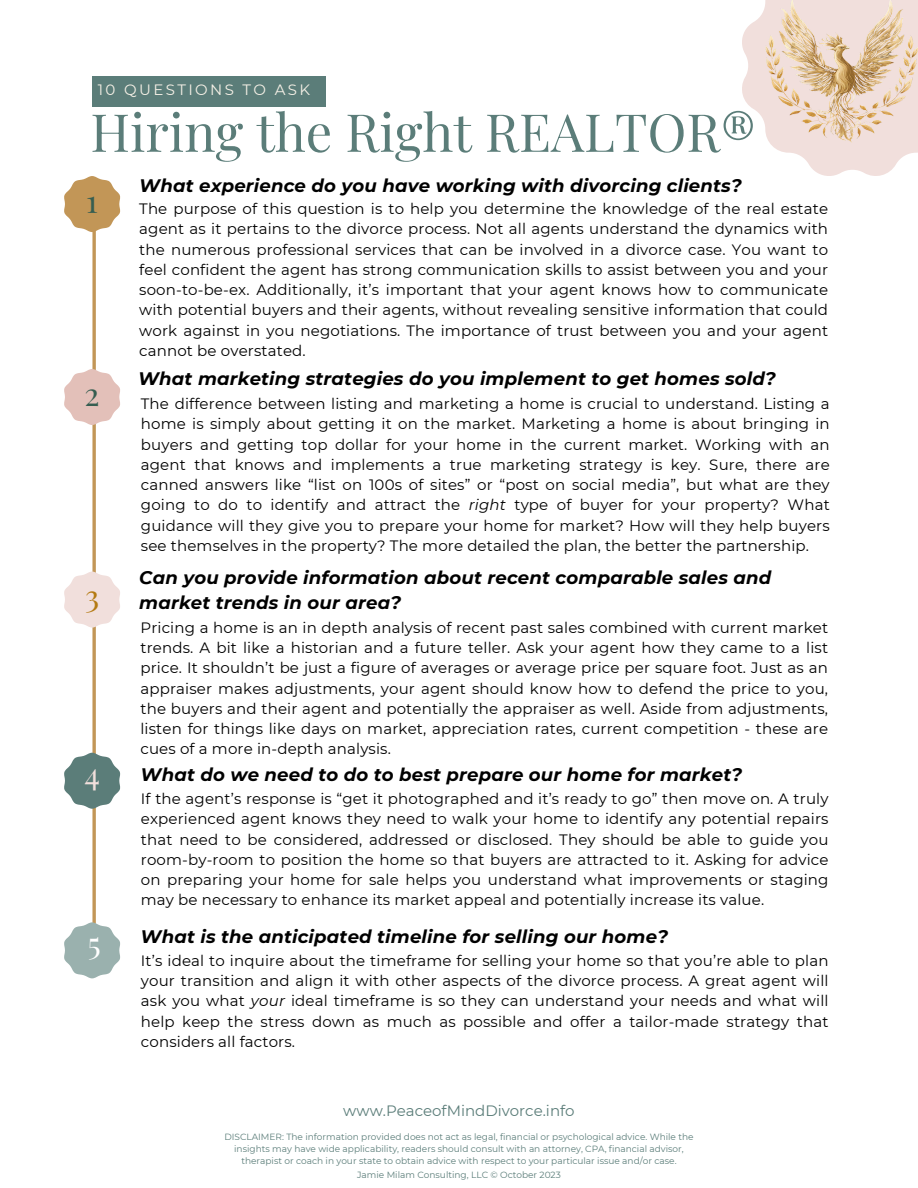
<style>
.page{position:relative;width:918px;height:1188px;background:#fff}
.page>*{position:absolute;margin:0;border:0;box-sizing:border-box;transform-origin:0 0}
.t1{font:52.5px "Playfair Display";color:#5b7d79}
.t2{font:31.5px "Playfair Display";color:#365e51}
.t3{font:31.5px "Playfair Display";color:#b47a11}
.t4{font:31.5px "Playfair Display";color:#f1dfdc}
.t5{font:31.5px "Playfair Display";color:#fff}
.t6{font:italic 700 18.15px/24.8px "Montserrat";letter-spacing:.01em;color:#000}
.t7{font:15px/20.2px "Montserrat";letter-spacing:.01em;color:#000;text-align:justify}
.t8{font:15px "Montserrat";color:#5b7d79}
.t9{font:15px "Montserrat";letter-spacing:.16em;color:#f5f0e6}
.t10{font:9px/12px "Montserrat";color:#5b7d79;text-align:center}
.s1{font-style:italic}
</style>
<div class="page">
<svg style="left:64px;top:176px;width:57px;height:56px"></svg>
<svg style="left:742px;top:22px;width:162px;height:154px"></svg>
<svg style="left:92px;top:221px;width:4px;height:701px;background:#cba570"></svg>
<img style="left:754px;top:0;width:164px;height:156px">
<svg style="left:64px;top:369px;width:56px;height:56px"></svg>
<svg style="left:64px;top:572px;width:56px;height:56px"></svg>
<svg style="left:64px;top:753px;width:57px;height:56px"></svg>
<svg style="left:64px;top:922px;width:56px;height:56px"></svg>
<div style="left:92px;top:76px;width:233px;height:30px;background:#5b7d79"></div>
<p class="t9" style="left:98px;top:81px;width:214px">10 QUESTIONS TO ASK</p>
<p class="t1" style="left:90px;top:95px;width:667px">Hiring the Right REALTOR®</p>
<p class="t2" style="left:86px;top:179px;width:13px">1</p>
<p class="t2" style="left:85px;top:372px;width:17px">2</p>
<p class="t3" style="left:85px;top:574px;width:16px">3</p>
<p class="t4" style="left:84px;top:752px;width:17px">4</p>
<p class="t5" style="left:88px;top:921px;width:15px">5</p>
<p class="t6" style="left:139px;top:173px;width:604px">What experience do you have working with divorcing clients?</p>
<p class="t7" style="left:139px;top:199px;width:690px">The purpose of this question is to help you determine the knowledge of the real estate agent as it pertains to the divorce process. Not all agents understand the dynamics with the numerous professional services that can be involved in a divorce case. You want to feel confident the agent has strong communication skills to assist between you and your soon-to-be-ex. Additionally, it’s important that your agent knows how to communicate with potential buyers and their agents, without revealing sensitive information that could work against in you negotiations. The importance of trust between you and your agent cannot be overstated.</p>
<p class="t6" style="left:138px;top:366px;width:639px">What marketing strategies do you implement to get homes sold?</p>
<p class="t7" style="left:141px;top:394px;width:690px">The difference between listing and marketing a home is crucial to understand. Listing a home is simply about getting it on the market. Marketing a home is about bringing in buyers and getting top dollar for your home in the current market. Working with an agent that knows and implements a true marketing strategy is key. Sure, there are canned answers like “list on 100s of sites” or “post on social media”, but what are they going to do to identify and attract the <span class="s1">right</span> type of buyer for your property? What guidance will they give you to prepare your home for market? How will they help buyers see themselves in the property? The more detailed the plan, the better the partnership.</p>
<p class="t6" style="left:139px;top:566px;width:634px">Can you provide information about recent comparable sales and market trends in our area?</p>
<p class="t7" style="left:140px;top:617px;width:689px">Pricing a home is an in depth analysis of recent past sales combined with current market trends. A bit like a historian and a future teller. Ask your agent how they came to a list price. It shouldn’t be just a figure of averages or average price per square foot. Just as an appraiser makes adjustments, your agent should know how to defend the price to you, the buyers and their agent and potentially the appraiser as well. Aside from adjustments, listen for things like days on market, appreciation rates, current competition - these are cues of a more in-depth analysis.</p>
<p class="t6" style="left:140px;top:762px;width:603px">What do we need to do to best prepare our home for market?</p>
<p class="t7" style="left:141px;top:789px;width:689px">If the agent’s response is “get it photographed and it’s ready to go” then move on. A truly experienced agent knows they need to walk your home to identify any potential repairs that need to be considered, addressed or disclosed. They should be able to guide you room-by-room to position the home so that buyers are attracted to it. Asking for advice on preparing your home for sale helps you understand what improvements or staging may be necessary to enhance its market appeal and potentially increase its value.</p>
<p class="t6" style="left:140px;top:924px;width:529px">What is the anticipated timeline for selling our home?</p>
<p class="t7" style="left:141px;top:950px;width:689px">It’s ideal to inquire about the timeframe for selling your home so that you’re able to plan your transition and align it with other aspects of the divorce process. A great agent will ask you what <span class="s1">your</span> ideal timeframe is so they can understand your needs and what will help keep the stress down as much as possible and offer a tailor-made strategy that considers all factors.</p>
<p class="t8" style="left:343px;top:1101px;width:233px">www.PeaceofMindDivorce.info</p>
<p class="t10" style="left:224px;top:1130px;width:471px">DISCLAIMER: The information provided does not act as legal, financial or psychological advice. While the insights may have wide applicability, readers should consult with an attorney, CPA, financial advisor, therapist or coach in your state to obtain advice with respect to your particular issue and/or case.</p>
<p class="t10" style="left:357px;top:1168px;width:205px">Jamie Milam Consulting, LLC © October 2023</p>
</div>
